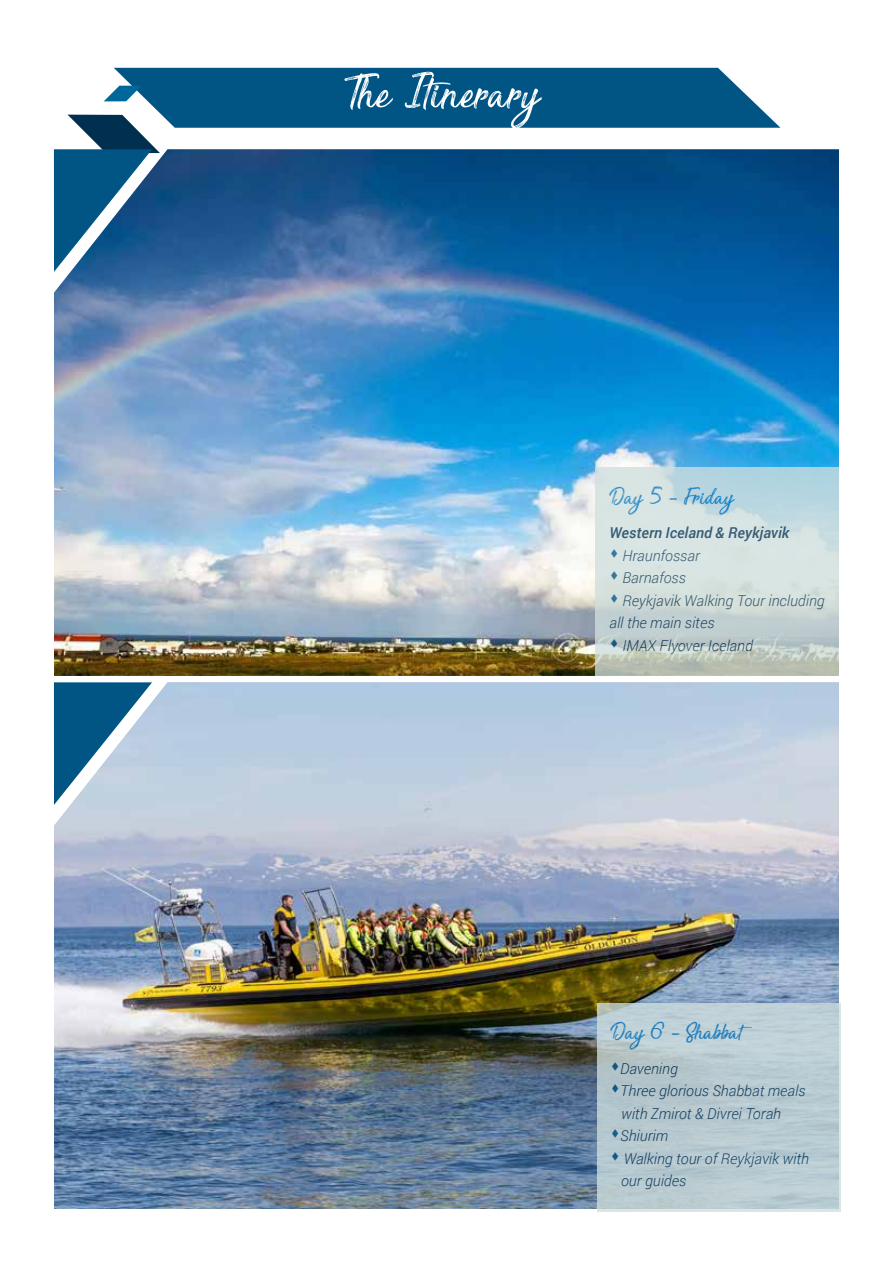
<style>
.page{position:relative;width:893px;height:1263px;background:#fff}
.page>*{position:absolute;margin:0;border:0;box-sizing:border-box;transform-origin:0 0}
.t1{font:60.3px "Sensations and Qualities";color:#fff}
.t2{font:30px "Sensations and Qualities";color:#0072bc}
.t3{font:italic 300 15px/22.5px "Roboto";color:#002f4f}
.t4{font:italic 500 15px "Roboto";color:#002f4f}
.s1{color:#005585}
</style>
<div class="page">
<img style="left:54px;top:149px;width:785px;height:527px">
<svg style="left:54px;top:68px;width:726px;height:204px"></svg>
<img style="left:54px;top:682px;width:785px;height:527px">
<svg style="left:54px;top:682px;width:98px;height:123px;background:#6999b7"></svg>
<svg style="left:596px;top:467px;width:243px;height:209px;background:#c9d8d7"></svg>
<div style="left:597px;top:1003px;width:243px;height:208px;background:#b9cbd2"></div>
<h1 class="t1" style="left:344px;top:64px;width:199px">The Itinerary</h1>
<h2 class="t2" style="left:609px;top:482px;width:127px">Day 5 - Friday</h2>
<p class="t4" style="left:609px;top:522px;width:181px">Western Iceland &amp; Reykjavik</p>
<p class="t3" style="left:609px;top:543px;width:92px"><span class="s1">▲</span> Hraunfossar</p>
<p class="t3" style="left:609px;top:566px;width:78px"><span class="s1">▲</span> Barnafoss</p>
<p class="t3" style="left:609px;top:588px;width:217px"><span class="s1">▲</span> Reykjavik Walking Tour including all the main sites</p>
<p class="t3" style="left:609px;top:633px;width:145px"><span class="s1">▲</span> IMAX Flyover Iceland</p>
<h2 class="t2" style="left:611px;top:1017px;width:135px">Day 6 - Shabbat</h2>
<p class="t3" style="left:611px;top:1056px;width:69px"><span class="s1">▲</span>Davening</p>
<p class="t3" style="left:621px;top:1079px;width:186px;text-indent:-10px"><span class="s1">▲</span>Three glorious Shabbat meals with Zmirot &amp; Divrei Torah</p>
<p class="t3" style="left:611px;top:1124px;width:59px"><span class="s1">▲</span>Shiurim</p>
<p class="t3" style="left:621px;top:1146px;width:189px;text-indent:-10px"><span class="s1">▲</span> Walking tour of Reykjavik with our guides</p>
</div>
